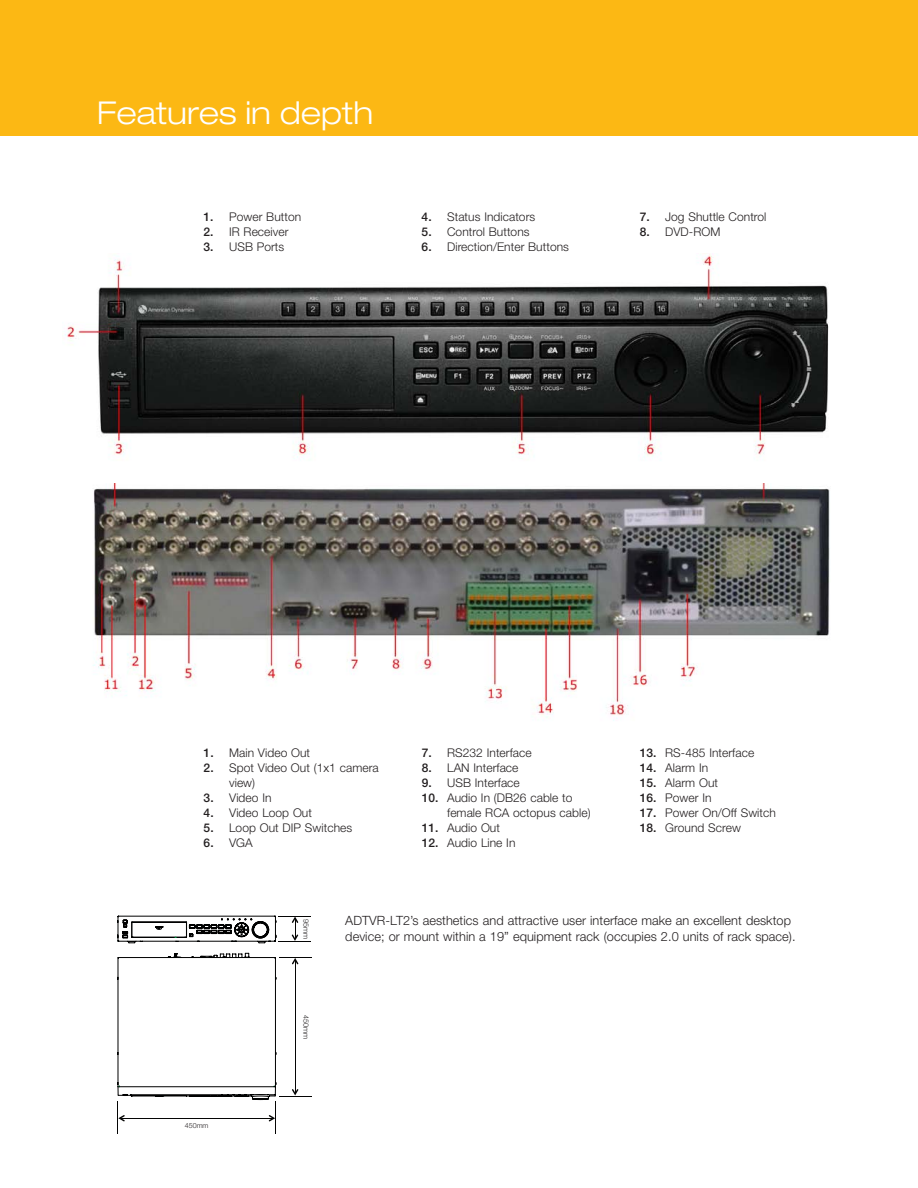
<style>
.page{position:relative;width:918px;height:1188px;background:#fff}
.page>*{position:absolute;margin:0;border:0;box-sizing:border-box;transform-origin:0 0}
.t1{font:300 expanded 31.5px "Helvetica Neue LT Pro";color:#fff}
.t2{font:300 12.75px/15.8px "Helvetica Neue LT Pro";letter-spacing:.005em;color:#231f20}
.t3{font:300 12px/15px "Helvetica Neue LT Pro";letter-spacing:.005em;color:#231f20}
.t4{font:300 7.35px "Helvetica Neue LT Pro";letter-spacing:-.025em;color:#231f20}
.t5{font:300 7.05px "Helvetica Neue LT Pro";color:#231f20}
.s1{font-weight:500}
</style>
<div class="page">
<div style="left:0;top:0;width:918px;height:135px;background:#fcb814"></div>
<img style="left:93px;top:483px;width:737px;height:238px">
<svg style="left:117px;top:916px;width:160px;height:184px"></svg>
<svg style="left:292px;top:917px;width:6px;height:24px"></svg>
<hr style="left:279px;top:941px;width:32px;height:1px;background:#050504">
<hr style="left:279px;top:916px;width:32px;height:1px;background:#050504">
<hr style="left:279px;top:957px;width:32px;height:1px;background:#050504">
<hr style="left:279px;top:1096px;width:32px;height:1px;background:#050504">
<svg style="left:292px;top:958px;width:6px;height:6px"></svg>
<svg style="left:292px;top:1089px;width:6px;height:6px"></svg>
<hr style="left:295px;top:960px;width:1px;height:134px;background:#050504">
<hr style="left:118px;top:1102px;width:1px;height:32px;background:#050504">
<hr style="left:275px;top:1102px;width:1px;height:32px;background:#050504">
<svg style="left:118px;top:1115px;width:7px;height:7px"></svg>
<svg style="left:269px;top:1115px;width:6px;height:7px"></svg>
<hr style="left:120px;top:1118px;width:154px;height:1px;background:#050504">
<img style="left:65px;top:254px;width:764px;height:205px">
<h1 class="t1" style="left:97px;top:94px;width:277px">Features in depth</h1>
<p class="t3" style="left:204px;top:209px;width:99px"><span class="s1">1.</span> Power Button</p>
<p class="t3" style="left:204px;top:224px;width:86px"><span class="s1">2.</span> IR Receiver</p>
<p class="t3" style="left:204px;top:239px;width:82px"><span class="s1">3.</span> USB Ports</p>
<p class="t3" style="left:422px;top:209px;width:115px"><span class="s1">4.</span> Status Indicators</p>
<p class="t3" style="left:422px;top:224px;width:110px"><span class="s1">5.</span> Control Buttons</p>
<p class="t3" style="left:422px;top:239px;width:149px"><span class="s1">6.</span> Direction/Enter Buttons</p>
<p class="t3" style="left:640px;top:209px;width:128px"><span class="s1">7.</span> Jog Shuttle Control</p>
<p class="t3" style="left:640px;top:224px;width:82px"><span class="s1">8.</span> DVD-ROM</p>
<p class="t3" style="left:204px;top:745px;width:108px"><span class="s1">1.</span> Main Video Out</p>
<p class="t3" style="left:229px;top:760px;width:151px;text-indent:-26px"><span class="s1">2.</span> Spot Video Out (1x1 camera view)</p>
<p class="t3" style="left:204px;top:790px;width:69px"><span class="s1">3.</span> Video In</p>
<p class="t3" style="left:204px;top:805px;width:110px"><span class="s1">4.</span> Video Loop Out</p>
<p class="t3" style="left:204px;top:820px;width:150px"><span class="s1">5.</span> Loop Out DIP Switches</p>
<p class="t3" style="left:204px;top:835px;width:51px"><span class="s1">6.</span> VGA</p>
<p class="t3" style="left:422px;top:745px;width:112px"><span class="s1">7.</span> RS232 Interface</p>
<p class="t3" style="left:422px;top:760px;width:98px"><span class="s1">8.</span> LAN Interface</p>
<p class="t3" style="left:422px;top:775px;width:100px"><span class="s1">9.</span> USB Interface</p>
<p class="t3" style="left:447px;top:790px;width:145px;text-indent:-26px"><span class="s1">10.</span> Audio In (DB26 cable to female RCA octopus cable)</p>
<p class="t3" style="left:422px;top:820px;width:80px"><span class="s1">11.</span> Audio Out</p>
<p class="t3" style="left:422px;top:835px;width:95px"><span class="s1">12.</span> Audio Line In</p>
<p class="t3" style="left:640px;top:745px;width:116px"><span class="s1">13.</span> RS-485 Interface</p>
<p class="t3" style="left:640px;top:760px;width:70px"><span class="s1">14.</span> Alarm In</p>
<p class="t3" style="left:640px;top:775px;width:80px"><span class="s1">15.</span> Alarm Out</p>
<p class="t3" style="left:640px;top:790px;width:73px"><span class="s1">16.</span> Power In</p>
<p class="t3" style="left:640px;top:805px;width:138px"><span class="s1">17.</span> Power On/Off Switch</p>
<p class="t3" style="left:640px;top:820px;width:103px"><span class="s1">18.</span> Ground Screw</p>
<p class="t5" style="left:185px;top:1121px;width:25px">450mm</p>
<p class="t4" style="left:311px;top:919px;width:21px;rotate:90deg">95mm</p>
<p class="t4" style="left:311px;top:1015px;width:25px;rotate:90deg">450mm</p>
<p class="t2" style="left:345px;top:912px;width:452px">ADTVR-LT2’s aesthetics and attractive user interface make an excellent desktop device; or mount within a 19” equipment rack (occupies 2.0 units of rack space).</p>
</div>
